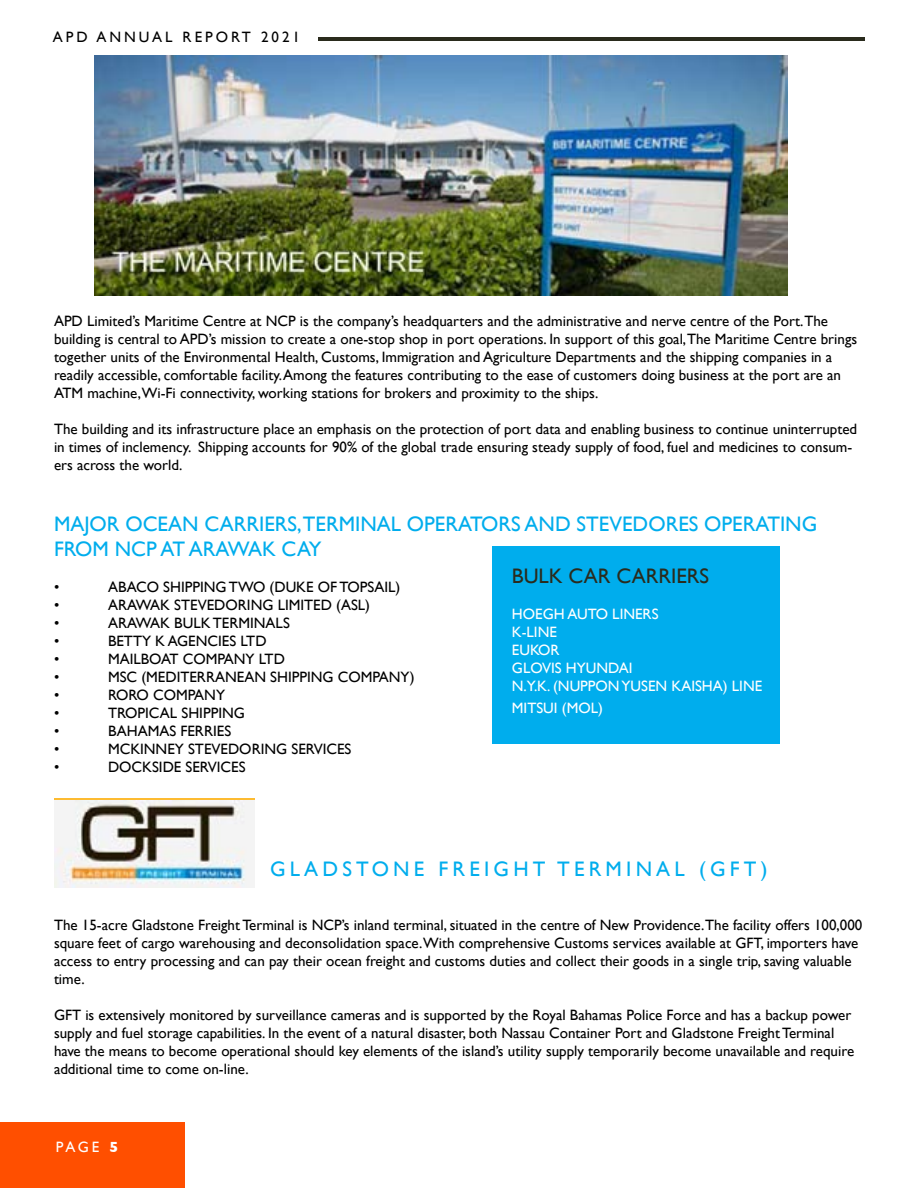
<style>
.page{position:relative;width:918px;height:1188px;background:#fff}
.page>*{position:absolute;margin:0;border:0;box-sizing:border-box;transform-origin:0 0}
.t1{font:21px/25.2px "Gill Sans";color:#00aded}
.t2{font:21px "Gill Sans";letter-spacing:.2em;color:#00aded}
.t3{font:21px "Gill Sans";color:#2a2b1d}
.t4{font:15px/18px "Gill Sans";color:#000}
.t5{font:15px/18px "Gill Sans";color:#fff}
.t6{font:15px "Gill Sans";letter-spacing:.2em;color:#000}
.s1{font-weight:700}
</style>
<div class="page">
<div style="left:0;top:1123px;width:184px;height:65px;background:#ff4f00"></div>
<hr style="left:319px;top:37px;width:546px;height:3px;background:#2a2b1d">
<div style="left:492px;top:547px;width:288px;height:197px;background:#00aded"></div>
<img style="left:54px;top:800px;width:201px;height:88px">
<img style="left:94px;top:56px;width:693px;height:239px">
<p class="t6" style="left:53px;top:28px;width:249px">APD ANNUAL REPORT 2021</p>
<p class="t4" style="left:54px;top:311px;width:805px">APD Limited’s Maritime Centre at NCP is the company’s headquarters and the administrative and nerve centre of the Port.The building is central to APD’s mission to create a one-stop shop in port operations. In support of this goal,The Maritime Centre brings together units of the Environmental Health, Customs, Immigration and Agriculture Departments and the shipping companies in a readily accessible, comfortable facility. Among the features contributing to the ease of customers doing business at the port are an ATM machine,Wi-Fi connectivity, working stations for brokers and proximity to the ships.</p>
<p class="t4" style="left:54px;top:419px;width:805px">The building and its infrastructure place an emphasis on the protection of port data and enabling business to continue uninterrupted in times of inclemency. Shipping accounts for 90% of the global trade ensuring steady supply of food, fuel and medicines to consum&shy;ers across the world.</p>
<h1 class="t1" style="left:54px;top:511px;width:765px">MAJOR OCEAN CARRIERS,TERMINAL OPERATORS AND STEVEDORES OPERATING<br>FROM NCP AT ARAWAK CAY</h1>
<p class="t4" style="left:54px;top:578px;width:7px">•</p>
<p class="t4" style="left:108px;top:578px;width:294px">ABACO SHIPPING TWO (DUKE OF TOPSAIL)</p>
<p class="t4" style="left:54px;top:596px;width:7px">•</p>
<p class="t4" style="left:108px;top:596px;width:264px">ARAWAK STEVEDORING LIMITED (ASL)</p>
<p class="t4" style="left:54px;top:614px;width:7px">•</p>
<p class="t4" style="left:108px;top:614px;width:183px">ARAWAK BULK TERMINALS</p>
<p class="t4" style="left:54px;top:632px;width:7px">•</p>
<p class="t4" style="left:108px;top:632px;width:160px">BETTY K AGENCIES LTD</p>
<p class="t4" style="left:54px;top:650px;width:7px">•</p>
<p class="t4" style="left:108px;top:650px;width:178px">MAILBOAT COMPANY LTD</p>
<p class="t4" style="left:54px;top:668px;width:7px">•</p>
<p class="t4" style="left:108px;top:668px;width:308px">MSC (MEDITERRANEAN SHIPPING COMPANY)</p>
<p class="t4" style="left:54px;top:686px;width:7px">•</p>
<p class="t4" style="left:108px;top:686px;width:119px">RORO COMPANY</p>
<p class="t4" style="left:54px;top:704px;width:7px">•</p>
<p class="t4" style="left:108px;top:704px;width:138px">TROPICAL SHIPPING</p>
<p class="t4" style="left:54px;top:722px;width:7px">•</p>
<p class="t4" style="left:108px;top:722px;width:125px">BAHAMAS FERRIES</p>
<p class="t4" style="left:54px;top:740px;width:7px">•</p>
<p class="t4" style="left:108px;top:740px;width:245px">MCKINNEY STEVEDORING SERVICES</p>
<p class="t4" style="left:54px;top:758px;width:7px">•</p>
<p class="t4" style="left:108px;top:758px;width:139px">DOCKSIDE SERVICES</p>
<h1 class="t3" style="left:512px;top:564px;width:199px">BULK CAR CARRIERS</h1>
<p class="t5" style="left:512px;top:605px;width:252px">HOEGH AUTO LINERS<br>K-LINE<br>EUKOR<br>GLOVIS HYUNDAI<br>N.Y.K. (NUPPON YUSEN KAISHA) LINE</p>
<p class="t5" style="left:512px;top:699px;width:93px">MITSUI (MOL)</p>
<h1 class="t2" style="left:270px;top:857px;width:499px">GLADSTONE FREIGHT TERMINAL (GFT)</h1>
<p class="t4" style="left:54px;top:916px;width:810px">The 15-acre Gladstone Freight Terminal is NCP’s inland terminal, situated in the centre of New Providence.The facility offers 100,000 square feet of cargo warehousing and deconsolidation space.With comprehensive Customs services available at GFT, importers have access to entry processing and can pay their ocean freight and customs duties and collect their goods in a single trip, saving valuable time.</p>
<p class="t4" style="left:54px;top:1006px;width:802px">GFT is extensively monitored by surveillance cameras and is supported by the Royal Bahamas Police Force and has a backup power supply and fuel storage capabilities. In the event of a natural disaster, both Nassau Container Port and Gladstone Freight Terminal have the means to become operational should key elements of the island’s utility supply temporarily become unavailable and require additional time to come on-line.</p>
<p class="t5" style="left:56px;top:1138px;width:64px">PAGE <span class="s1">5</span></p>
</div>
